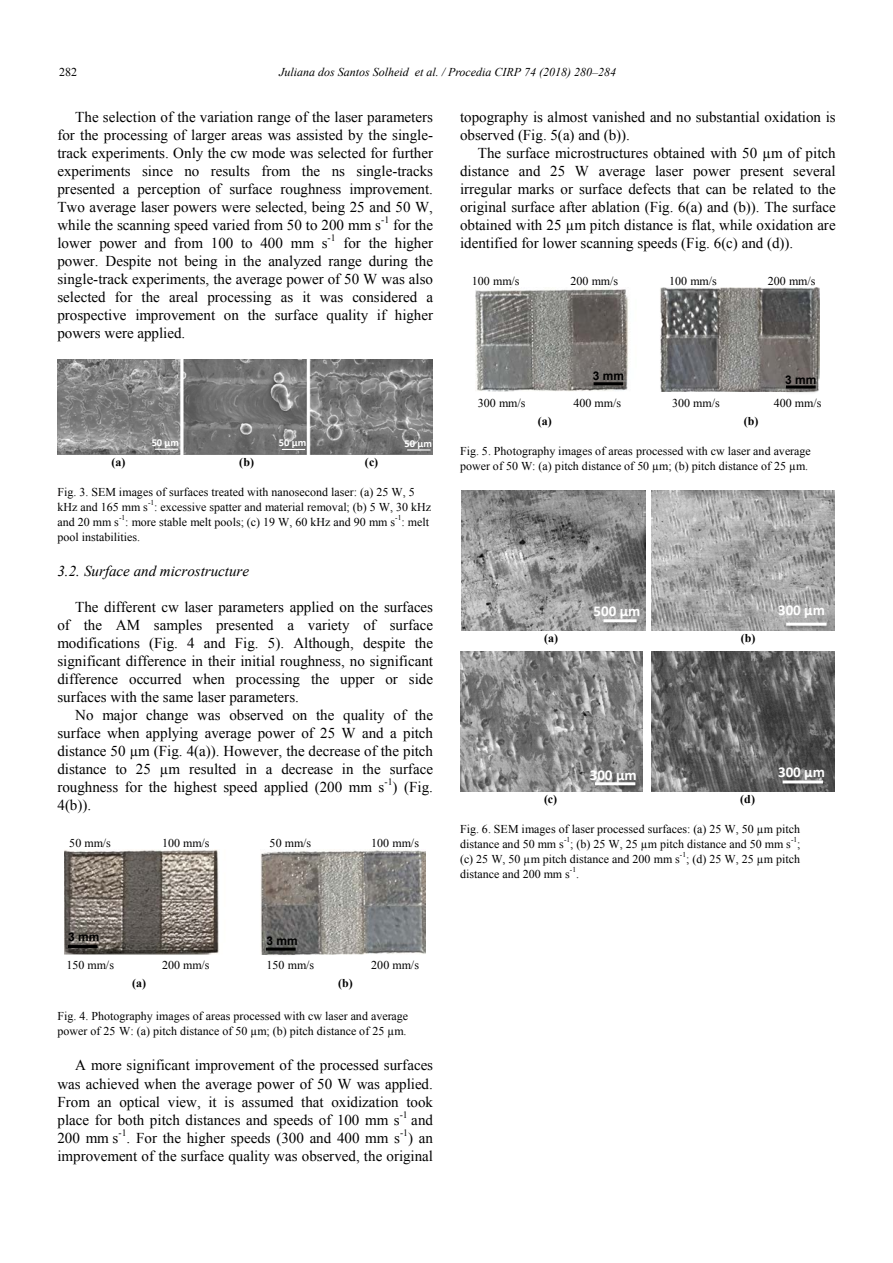
<style>
.page{position:relative;width:893px;height:1263px;background:#fff}
.page>*{position:absolute;margin:0;border:0;box-sizing:border-box;transform-origin:0 0}
.t1{font:15px/18px "Times New Roman";color:#000;text-align:justify}
.t2{font:italic 15px "Times New Roman";color:#000}
.t3{font:700 15px "Calibri";color:#fff}
.RH_Left{font:12px/15px "Times New Roman";color:#000}
.RH_Left-2{font:italic 12px "Times New Roman";color:#000}
.t4{font:700 12px "Times New Roman";color:#000}
.t5{font:700 12px "Arial";color:#000}
.t6{font:700 10.5px "Calibri";color:#fff}
</style>
<div class="page">
<img style="left:57px;top:359px;width:376px;height:96px">
<img style="left:64px;top:850px;width:361px;height:104px">
<img style="left:476px;top:287px;width:344px;height:104px">
<img style="left:461px;top:491px;width:185px;height:140px">
<img style="left:652px;top:491px;width:182px;height:140px">
<img style="left:460px;top:651px;width:182px;height:141px">
<img style="left:652px;top:651px;width:182px;height:141px">
<svg style="left:155px;top:449px;width:23px;height:1px"></svg>
<svg style="left:282px;top:449px;width:23px;height:1px"></svg>
<svg style="left:407px;top:449px;width:23px;height:1px"></svg>
<img style="left:599px;top:617px;width:42px;height:12px">
<hr style="left:603px;top:619px;width:34px;height:3px;background:#fff">
<img style="left:781px;top:620px;width:50px;height:11px">
<hr style="left:786px;top:623px;width:40px;height:3px;background:#fff">
<img style="left:590px;top:780px;width:50px;height:12px">
<hr style="left:595px;top:782px;width:40px;height:3px;background:#fff">
<img style="left:778px;top:778px;width:50px;height:13px">
<hr style="left:783px;top:780px;width:40px;height:3px;background:#fff">
<img style="left:64px;top:942px;width:38px;height:13px">
<hr style="left:68px;top:945px;width:30px;height:3px;background:#000">
<img style="left:261px;top:945px;width:40px;height:10px">
<hr style="left:266px;top:947px;width:30px;height:3px;background:#000">
<img style="left:589px;top:380px;width:39px;height:11px">
<hr style="left:594px;top:382px;width:29px;height:3px;background:#000">
<img style="left:781px;top:383px;width:39px;height:10px">
<hr style="left:786px;top:385px;width:30px;height:3px;background:#000">
<p class="RH_Left" style="left:59px;top:64px;width:19px">282</p>
<p class="RH_Left-2" style="left:279px;top:64px;width:338px">Juliana dos Santos Solheid et al. / Procedia CIRP 74 (2018) 280–284</p>
<p class="t1" style="left:57px;top:108px;width:377px;text-indent:18px">The selection of the variation range of the laser parameters for the processing of larger areas was assisted by the single&shy;track experiments. Only the cw mode was selected for further experiments since no results from the ns single-tracks presented a perception of surface roughness improvement.<br>Two average laser powers were selected, being 25 and 50 W, while the scanning speed varied from 50 to 200 mm s<sup>-1</sup> for the lower power and from 100 to 400 mm s<sup>-1</sup> for the higher power. Despite not being in the analyzed range during the single-track experiments, the average power of 50 W was also selected for the areal processing as it was considered a prospective improvement on the surface quality if higher powers were applied.</p>
<p class="t1" style="left:460px;top:108px;width:377px">topography is almost vanished and no substantial oxidation is</p>
<p class="t1" style="left:460px;top:126px;width:171px">observed (Fig. 5(a) and (b)).</p>
<p class="t1" style="left:478px;top:144px;width:359px">The surface microstructures obtained with 50 µm of pitch</p>
<p class="t1" style="left:460px;top:162px;width:377px">distance and 25 W average laser power present several</p>
<p class="t1" style="left:460px;top:180px;width:377px">irregular marks or surface defects that can be related to the</p>
<p class="t1" style="left:460px;top:198px;width:377px">original surface after ablation (Fig. 6(a) and (b)). The surface</p>
<p class="t1" style="left:460px;top:216px;width:377px">obtained with 25 µm pitch distance is flat, while oxidation are</p>
<p class="t1" style="left:460px;top:234px;width:335px">identified for lower scanning speeds (Fig. 6(c) and (d)).</p>
<p class="RH_Left" style="left:472px;top:273px;width:49px">100 mm/s</p>
<p class="RH_Left" style="left:571px;top:273px;width:49px">200 mm/s</p>
<p class="RH_Left" style="left:669px;top:273px;width:49px">100 mm/s</p>
<p class="RH_Left" style="left:768px;top:273px;width:49px">200 mm/s</p>
<p class="t6" style="left:152px;top:435px;width:29px">50 µm</p>
<p class="t6" style="left:279px;top:435px;width:29px">50 µm</p>
<p class="t6" style="left:404px;top:436px;width:29px">50 µm</p>
<p class="t4" style="left:111px;top:454px;width:15px">(a)</p>
<p class="t4" style="left:239px;top:454px;width:16px">(b)</p>
<p class="t4" style="left:365px;top:454px;width:15px">(c)</p>
<p class="RH_Left" style="left:57px;top:484px;width:375px">Fig. 3. SEM images of surfaces treated with nanosecond laser: (a) 25 W, 5 kHz and 165 mm s<sup>-1</sup>: excessive spatter and material removal; (b) 5 W, 30 kHz and 20 mm s<sup>-1</sup>: more stable melt pools; (c) 19 W, 60 kHz and 90 mm s<sup>-1</sup>: melt pool instabilities.</p>
<p class="t2" style="left:57px;top:561px;width:193px">3.2. Surface and microstructure</p>
<p class="t1" style="left:75px;top:598px;width:359px">The different cw laser parameters applied on the surfaces</p>
<p class="t1" style="left:57px;top:616px;width:377px">of the AM samples presented a variety of surface</p>
<p class="t1" style="left:57px;top:634px;width:377px">modifications (Fig. 4 and Fig. 5). Although, despite the</p>
<p class="t1" style="left:57px;top:652px;width:377px">significant difference in their initial roughness, no significant</p>
<p class="t1" style="left:57px;top:670px;width:377px">difference occurred when processing the upper or side</p>
<p class="t1" style="left:57px;top:688px;width:243px">surfaces with the same laser parameters.</p>
<p class="t1" style="left:75px;top:706px;width:359px">No major change was observed on the quality of the</p>
<p class="t1" style="left:57px;top:724px;width:377px">surface when applying average power of 25 W and a pitch</p>
<p class="t1" style="left:57px;top:742px;width:377px">distance 50 µm (Fig. 4(a)). However, the decrease of the pitch</p>
<p class="t1" style="left:57px;top:760px;width:377px">distance to 25 µm resulted in a decrease in the surface</p>
<p class="t1" style="left:57px;top:778px;width:377px">roughness for the highest speed applied (200 mm s<sup>-1</sup>) (Fig.</p>
<p class="t1" style="left:57px;top:796px;width:35px">4(b)).</p>
<p class="RH_Left" style="left:69px;top:835px;width:43px">50 mm/s</p>
<p class="RH_Left" style="left:162px;top:835px;width:49px">100 mm/s</p>
<p class="RH_Left" style="left:270px;top:835px;width:43px">50 mm/s</p>
<p class="RH_Left" style="left:371px;top:835px;width:49px">100 mm/s</p>
<p class="t5" style="left:68px;top:929px;width:33px">3 mm</p>
<p class="t5" style="left:267px;top:933px;width:33px">3 mm</p>
<p class="RH_Left" style="left:66px;top:957px;width:49px">150 mm/s</p>
<p class="RH_Left" style="left:162px;top:957px;width:49px">200 mm/s</p>
<p class="RH_Left" style="left:267px;top:957px;width:49px">150 mm/s</p>
<p class="RH_Left" style="left:371px;top:957px;width:49px">200 mm/s</p>
<p class="t4" style="left:132px;top:975px;width:15px">(a)</p>
<p class="t4" style="left:338px;top:975px;width:16px">(b)</p>
<p class="RH_Left" style="left:57px;top:1008px;width:352px">Fig. 4. Photography images of areas processed with cw laser and average power of 25 W: (a) pitch distance of 50 µm; (b) pitch distance of 25 µm.</p>
<p class="t1" style="left:57px;top:1056px;width:377px;text-indent:18px">A more significant improvement of the processed surfaces was achieved when the average power of 50 W was applied.<br>From an optical view, it is assumed that oxidization took place for both pitch distances and speeds of 100 mm s<sup>-1</sup> and 200 mm s<sup>-1</sup>. For the higher speeds (300 and 400 mm s<sup>-1</sup>) an improvement of the surface quality was observed, the original</p>
<p class="t5" style="left:593px;top:368px;width:33px">3 mm</p>
<p class="t5" style="left:785px;top:372px;width:33px">3 mm</p>
<p class="RH_Left" style="left:478px;top:395px;width:49px">300 mm/s</p>
<p class="RH_Left" style="left:573px;top:395px;width:49px">400 mm/s</p>
<p class="RH_Left" style="left:672px;top:395px;width:49px">300 mm/s</p>
<p class="RH_Left" style="left:774px;top:395px;width:49px">400 mm/s</p>
<p class="t4" style="left:538px;top:413px;width:15px">(a)</p>
<p class="t4" style="left:744px;top:413px;width:16px">(b)</p>
<p class="RH_Left" style="left:460px;top:443px;width:352px">Fig. 5. Photography images of areas processed with cw laser and average power of 50 W: (a) pitch distance of 50 µm; (b) pitch distance of 25 µm.</p>
<p class="t3" style="left:593px;top:601px;width:48px">500 µm</p>
<p class="t3" style="left:778px;top:599px;width:48px">300 µm</p>
<p class="t4" style="left:544px;top:630px;width:15px">(a)</p>
<p class="t4" style="left:741px;top:630px;width:16px">(b)</p>
<p class="t3" style="left:590px;top:764px;width:48px">300 µm</p>
<p class="t3" style="left:778px;top:761px;width:48px">300 µm</p>
<p class="t4" style="left:544px;top:791px;width:15px">(c)</p>
<p class="t4" style="left:740px;top:791px;width:16px">(d)</p>
<p class="RH_Left" style="left:460px;top:821px;width:342px;text-align:justify">Fig. 6. SEM images of laser processed surfaces: (a) 25 W, 50 µm pitch distance and 50 mm s<sup>-1</sup>; (b) 25 W, 25 µm pitch distance and 50 mm s<sup>-1</sup>; (c) 25 W, 50 µm pitch distance and 200 mm s<sup>-1</sup>; (d) 25 W, 25 µm pitch distance and 200 mm s<sup>-1</sup>.</p>
</div>
